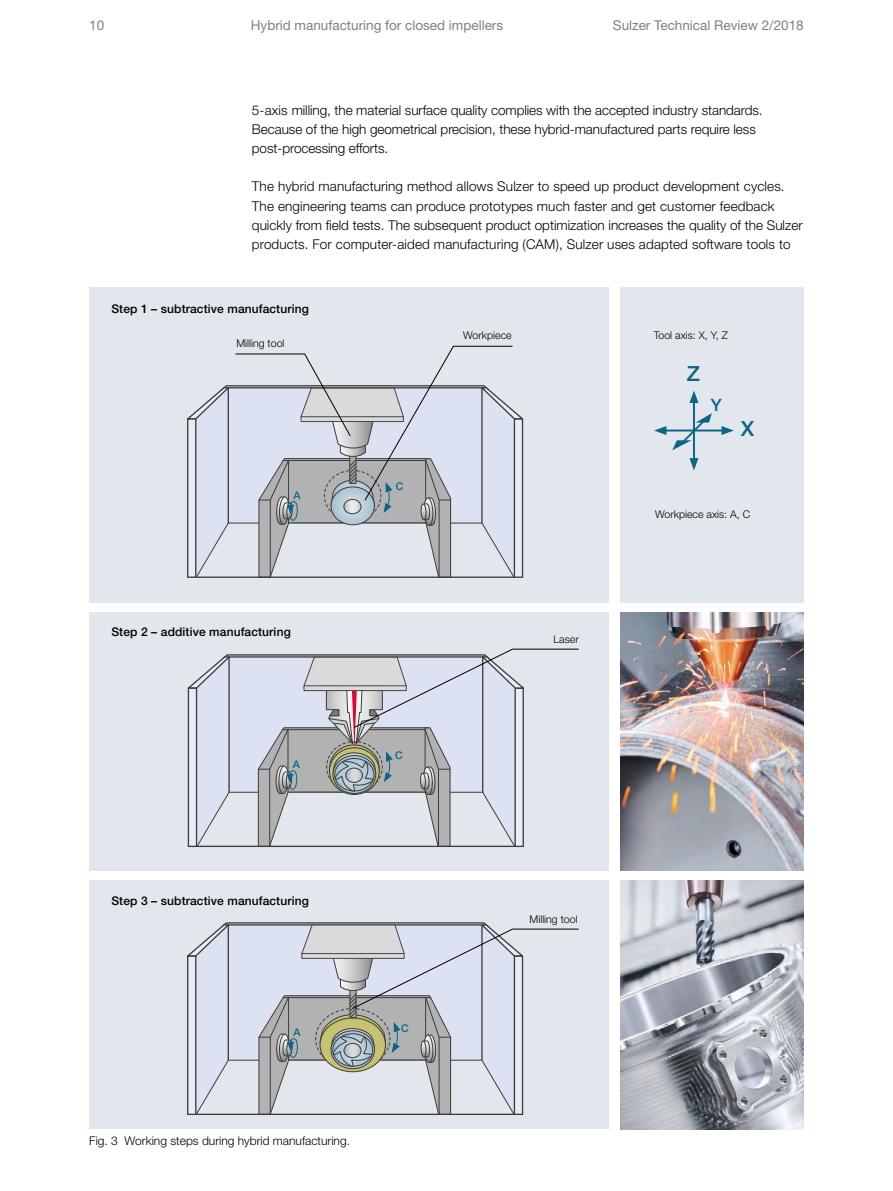
<style>
.page{position:relative;width:893px;height:1191px;background:#fff}
.page>*{position:absolute;margin:0;border:0;box-sizing:border-box;transform-origin:0 0}
.t1{font:500 20.85px "Helvetica Neue LT Std";color:#0d6585}
.t2{font:500 16.95px "Helvetica Neue LT Std";color:#0d6585}
.t3{font:300 13.5px/19.2px "Helvetica Neue LT Std";color:#000}
.t4{font:13.5px "Helvetica Neue LT Std";color:#808080}
.t5{font:500 12px "Helvetica Neue LT Std";letter-spacing:.01em;color:#000}
.t6{font:300 12px "Helvetica Neue LT Std";color:#000}
.t7{font:300 10.65px "Helvetica Neue LT Std";color:#000}
.t8{font:500 10.65px "Helvetica Neue LT Std";color:#0d6585}
</style>
<div class="page">
<div style="left:89px;top:287px;width:715px;height:316px;background:#e1e7ed"></div>
<div style="left:89px;top:612px;width:715px;height:258px;background:#e1e7ed"></div>
<div style="left:89px;top:880px;width:715px;height:249px;background:#e1e7ed"></div>
<svg style="left:187px;top:345px;width:337px;height:233px"></svg>
<svg style="left:187px;top:922px;width:392px;height:193px"></svg>
<img style="left:620px;top:612px;width:184px;height:258px">
<img style="left:620px;top:880px;width:184px;height:249px">
<div style="left:609px;top:283px;width:11px;height:325px;background:#fff"></div>
<div style="left:609px;top:608px;width:11px;height:267px;background:#fff"></div>
<div style="left:609px;top:875px;width:11px;height:260px;background:#fff"></div>
<svg style="left:187px;top:648px;width:392px;height:199px"></svg>
<hr style="left:693px;top:399px;width:2px;height:62px;background:#0d6585">
<svg style="left:689px;top:458px;width:9px;height:12px"></svg>
<svg style="left:689px;top:391px;width:9px;height:12px"></svg>
<hr style="left:663px;top:429px;width:62px;height:2px;background:#0d6585">
<svg style="left:721px;top:426px;width:13px;height:9px"></svg>
<svg style="left:654px;top:426px;width:12px;height:9px"></svg>
<svg style="left:672px;top:413px;width:40px;height:37px"></svg>
<p class="t4" style="left:89px;top:17px;width:17px">10</p>
<p class="t4" style="left:251px;top:17px;width:254px">Hybrid manufacturing for closed impellers</p>
<p class="t4" style="left:613px;top:17px;width:192px">Sulzer Technical Review 2/2018</p>
<p class="t3" style="left:252px;top:100px;width:512px">5-axis milling, the material surface quality complies with the accepted industry standards.<br>Because of the high geometrical precision, these hybrid-manufactured parts require less post-processing efforts.</p>
<p class="t3" style="left:252px;top:177px;width:552px">The hybrid manufacturing method allows Sulzer to speed up product development cycles.<br>The engineering teams can produce prototypes much faster and get customer feedback quickly from field tests. The subsequent product optimization increases the quality of the Sulzer products. For computer-aided manufacturing (CAM), Sulzer uses adapted software tools to</p>
<p class="t5" style="left:111px;top:301px;width:199px">Step 1 – subtractive manufacturing</p>
<p class="t7" style="left:236px;top:337px;width:50px">Milling tool</p>
<p class="t8" style="left:293px;top:488px;width:9px">A</p>
<p class="t8" style="left:396px;top:480px;width:9px">C</p>
<p class="t5" style="left:111px;top:624px;width:181px">Step 2 – additive manufacturing</p>
<p class="t8" style="left:293px;top:757px;width:9px">A</p>
<p class="t8" style="left:395px;top:749px;width:9px">C</p>
<p class="t5" style="left:111px;top:893px;width:199px">Step 3 – subtractive manufacturing</p>
<p class="t8" style="left:293px;top:1025px;width:9px">A</p>
<p class="t6" style="left:89px;top:1133px;width:262px">Fig. 3 Working steps during hybrid manufacturing.</p>
<p class="t8" style="left:401px;top:1021px;width:9px">C</p>
<p class="t7" style="left:463px;top:329px;width:50px">Workpiece</p>
<p class="t7" style="left:654px;top:329px;width:76px">Tool axis: X, Y, Z</p>
<h1 class="t1" style="left:687px;top:361px;width:15px">Z</h1>
<p class="t2" style="left:711px;top:394px;width:13px">Y</p>
<h1 class="t1" style="left:741px;top:416px;width:15px">X</h1>
<p class="t7" style="left:554px;top:633px;width:27px">Laser</p>
<p class="t7" style="left:655px;top:508px;width:97px">Workpiece axis: A, C</p>
<p class="t7" style="left:530px;top:913px;width:50px">Milling tool</p>
</div>
